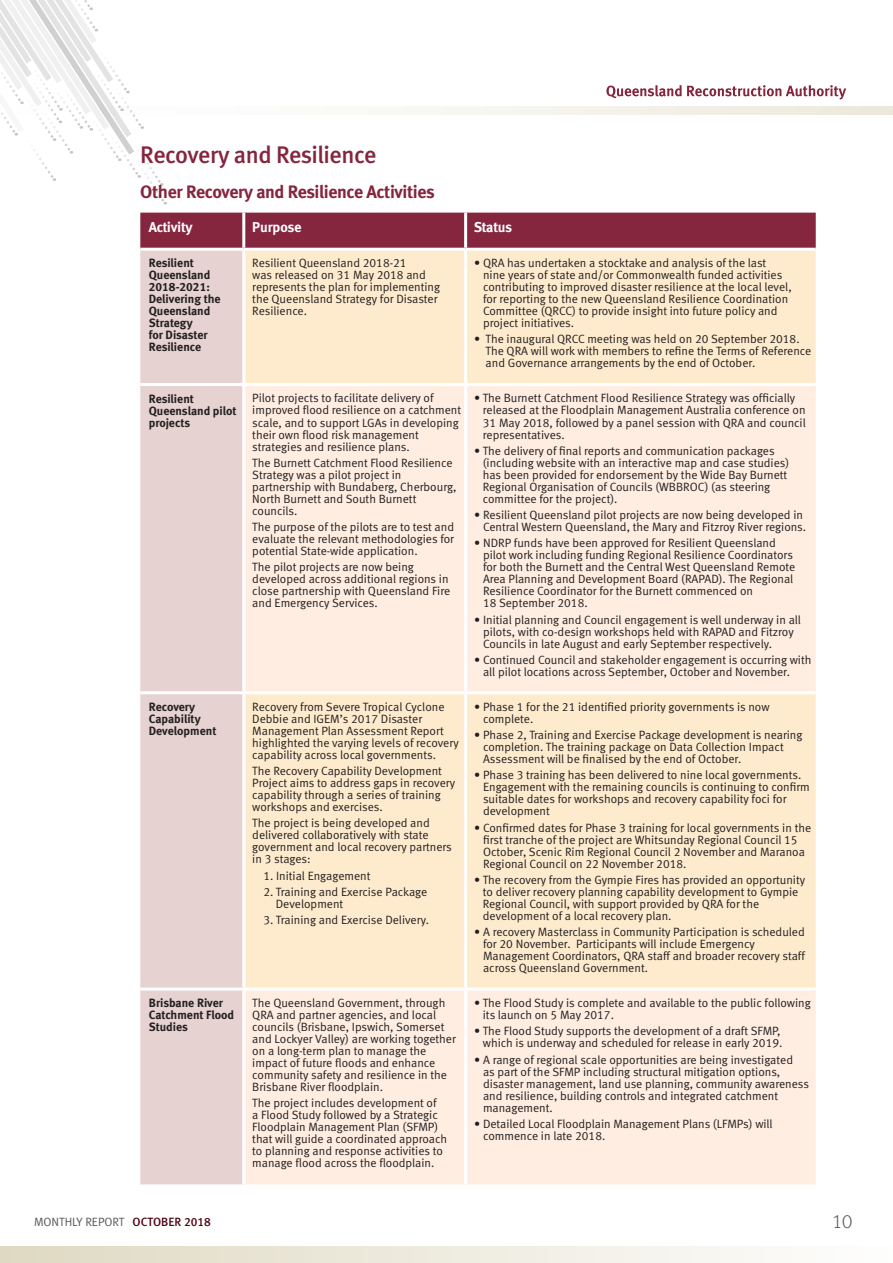
<style>
.page{position:relative;width:893px;height:1263px;background:#fff}
.page>*{position:absolute;margin:0;border:0;box-sizing:border-box;transform-origin:0 0}
.t1{font:24px "Meta Medium LF";letter-spacing:-.025em;color:#85253e}
.t2{font:19.5px "Meta Light LF";color:#57585a}
.t3{font:18px "Meta Bold LF";letter-spacing:-.02em;color:#85253e}
.T_H1{font:700 14.25px "Meta";color:#fff}
.T_B1{font:12px/12px "Meta Normal LF";color:#231f20}
.T_H2{font:12px/12px "Meta Bold LF";color:#231f20}
.t4{font:12px "Meta Normal LF";color:#57585a}
.s1{font-family:"Meta Medium LF";color:#4e0719}
</style>
<div class="page">
<div style="left:140px;top:213px;width:676px;height:35px;background:#85253e"></div>
<div style="left:140px;top:251px;width:102px;height:933px;background:#e5d2d1"></div>
<div style="left:245px;top:251px;width:571px;height:132px;background:#feebcd"></div>
<svg style="left:245px;top:386px;width:571px;height:798px;background:#feecd9"></svg>
<hr style="left:242px;top:213px;width:3px;height:35px;background:#fff">
<hr style="left:464px;top:213px;width:3px;height:35px;background:#fff">
<hr style="left:464px;top:251px;width:3px;height:132px;background:#fff">
<hr style="left:140px;top:383px;width:104px;height:3px;background:#fff">
<hr style="left:464px;top:386px;width:3px;height:305px;background:#fff">
<hr style="left:140px;top:691px;width:104px;height:3px;background:#fff">
<hr style="left:244px;top:691px;width:222px;height:3px;background:#fff">
<hr style="left:466px;top:691px;width:350px;height:3px;background:#fff">
<hr style="left:464px;top:694px;width:3px;height:293px;background:#fff">
<hr style="left:140px;top:987px;width:104px;height:3px;background:#fff">
<hr style="left:244px;top:987px;width:222px;height:3px;background:#fff">
<hr style="left:466px;top:987px;width:350px;height:3px;background:#fff">
<hr style="left:464px;top:990px;width:3px;height:194px;background:#fff">
<svg style="left:374px;top:106px;width:519px;height:9px;fill:#f3f1e9"></svg>
<div style="left:0;top:1246px;width:893px;height:17px;background:linear-gradient(to right,#dfd9c2,#fefefd)"></div>
<svg style="left:0;top:0;width:167px;height:205px"></svg>
<svg style="left:606px;top:85px;width:240px;height:15px"></svg>
<h2 class="t1" style="left:140px;top:141px;width:237px">Recovery and Resilience</h2>
<h3 class="t3" style="left:140px;top:180px;width:296px">Other Recovery and Resilience Activities</h3>
<p class="T_H1" style="left:149px;top:219px;width:45px">Activity</p>
<p class="T_H1" style="left:252px;top:219px;width:51px">Purpose</p>
<p class="T_H1" style="left:474px;top:219px;width:39px">Status</p>
<p class="T_H2" style="left:149px;top:257px;width:73px">Resilient<br>Queensland<br>2018-2021:<br>Delivering the<br>Queensland<br>Strategy<br>for Disaster<br>Resilience</p>
<p class="T_B1" style="left:252px;top:257px;width:189px">Resilient Queensland 2018-21<br>was released on 31 May 2018 and represents the plan for implementing the Queensland Strategy for Disaster<br>Resilience.</p>
<p class="T_B1" style="left:483px;top:257px;width:310px;text-indent:-9px">• QRA has undertaken a stocktake and analysis of the last nine years of state and/or Commonwealth funded activities contributing to improved disaster resilience at the local level, for reporting to the new Queensland Resilience Coordination Committee (QRCC) to provide insight into future policy and project initiatives.</p>
<p class="T_B1" style="left:486px;top:333px;width:327px;text-indent:-11px">• The inaugural QRCC meeting was held on 20 September 2018.<br>The QRA will work with members to refine the Terms of Reference and Governance arrangements by the end of October.</p>
<p class="T_H2" style="left:149px;top:392px;width:89px">Resilient<br>Queensland pilot projects</p>
<p class="T_B1" style="left:252px;top:392px;width:210px">Pilot projects to facilitate delivery of improved flood resilience on a catchment scale, and to support LGAs in developing their own flood risk management strategies and resilience plans.</p>
<p class="T_B1" style="left:252px;top:456px;width:206px">The Burnett Catchment Flood Resilience<br>Strategy was a pilot project in partnership with Bundaberg, Cherbourg,<br>North Burnett and South Burnett councils.</p>
<p class="T_B1" style="left:252px;top:521px;width:203px;text-align:justify">The purpose of the pilots are to test and evaluate the relevant methodologies for potential State-wide application.</p>
<p class="T_B1" style="left:252px;top:561px;width:199px">The pilot projects are now being developed across additional regions in close partnership with Queensland Fire and Emergency Services.</p>
<p class="T_H2" style="left:149px;top:700px;width:69px">Recovery<br>Capability<br>Development</p>
<p class="T_B1" style="left:252px;top:700px;width:208px">Recovery from Severe Tropical Cyclone Debbie and IGEM’s 2017 Disaster Management Plan Assessment Report highlighted the varying levels of recovery capability across local governments.</p>
<p class="T_B1" style="left:252px;top:765px;width:204px">The Recovery Capability Development Project aims to address gaps in recovery capability through a series of training workshops and exercises.</p>
<p class="T_B1" style="left:252px;top:817px;width:201px">The project is being developed and delivered collaboratively with state government and local recovery partners in 3 stages:</p>
<p class="T_B1" style="left:263px;top:869px;width:109px">1. Initial Engagement</p>
<p class="T_B1" style="left:276px;top:885px;width:153px;text-indent:-13px">2. Training and Exercise Package<br>Development</p>
<p class="T_B1" style="left:263px;top:914px;width:167px">3. Training and Exercise Delivery.</p>
<p class="T_H2" style="left:149px;top:997px;width:87px">Brisbane River<br>Catchment Flood<br>Studies</p>
<p class="T_B1" style="left:252px;top:997px;width:205px">The Queensland Government, through QRA and partner agencies, and local councils (Brisbane, Ipswich, Somerset and Lockyer Valley) are working together on a long-term plan to manage the impact of future floods and enhance community safety and resilience in the Brisbane River floodplain.</p>
<p class="T_B1" style="left:252px;top:1097px;width:196px">The project includes development of<br>a Flood Study followed by a Strategic Floodplain Management Plan (SFMP) that will guide a coordinated approach to planning and response activities to manage flood across the floodplain.</p>
<p class="T_B1" style="left:483px;top:392px;width:324px;text-indent:-9px">• The Burnett Catchment Flood Resilience Strategy was officially released at the Floodplain Management Australia conference on 31 May 2018, followed by a panel session with QRA and council representatives.</p>
<p class="T_B1" style="left:483px;top:444px;width:308px;text-indent:-9px">• The delivery of final reports and communication packages (including website with an interactive map and case studies) has been provided for endorsement by the Wide Bay Burnett Regional Organisation of Councils (WBBROC) (as steering committee for the project).</p>
<p class="T_B1" style="left:474px;top:509px;width:334px;text-align:right">• Resilient Queensland pilot projects are now being developed in<br>Central Western Queensland, the Mary and Fitzroy River regions.</p>
<p class="T_B1" style="left:483px;top:537px;width:314px;text-indent:-9px">• NDRP funds have been approved for Resilient Queensland pilot work including funding Regional Resilience Coordinators for both the Burnett and the Central West Queensland Remote Area Planning and Development Board (RAPAD). The Regional Resilience Coordinator for the Burnett commenced on<br>18 September 2018.</p>
<p class="T_B1" style="left:483px;top:613px;width:319px;text-indent:-9px">• Initial planning and Council engagement is well underway in all pilots, with co-design workshops held with RAPAD and Fitzroy<br>Councils in late August and early September respectively.</p>
<p class="T_B1" style="left:483px;top:653px;width:330px;text-indent:-9px">• Continued Council and stakeholder engagement is occurring with all pilot locations across September, October and November.</p>
<p class="T_B1" style="left:483px;top:700px;width:288px;text-indent:-9px">• Phase 1 for the 21 identified priority governments is now complete.</p>
<p class="T_B1" style="left:483px;top:729px;width:321px;text-indent:-9px">• Phase 2, Training and Exercise Package development is nearing completion. The training package on Data Collection Impact<br>Assessment will be finalised by the end of October.</p>
<p class="T_B1" style="left:483px;top:769px;width:328px;text-indent:-9px">• Phase 3 training has been delivered to nine local governments.<br>Engagement with the remaining councils is continuing to confirm suitable dates for workshops and recovery capability foci for development</p>
<p class="T_B1" style="left:483px;top:821px;width:330px;text-indent:-9px">• Confirmed dates for Phase 3 training for local governments in the first tranche of the project are Whitsunday Regional Council 15<br>October, Scenic Rim Regional Council 2 November and Maranoa Regional Council on 22 November 2018.</p>
<p class="T_B1" style="left:483px;top:873px;width:324px;text-indent:-9px">• The recovery from the Gympie Fires has provided an opportunity to deliver recovery planning capability development to Gympie Regional Council, with support provided by QRA for the development of a local recovery plan.</p>
<p class="T_B1" style="left:483px;top:926px;width:323px;text-indent:-9px">• A recovery Masterclass in Community Participation is scheduled for 20 November. Participants will include Emergency Management Coordinators, QRA staff and broader recovery staff across Queensland Government.</p>
<p class="T_B1" style="left:483px;top:997px;width:329px;text-indent:-9px">• The Flood Study is complete and available to the public following its launch on 5 May 2017.</p>
<p class="T_B1" style="left:474px;top:1025px;width:310px;text-align:right">• The Flood Study supports the development of a draft SFMP, which is underway and scheduled for release in early 2019.</p>
<p class="T_B1" style="left:483px;top:1053px;width:327px;text-indent:-9px">• A range of regional scale opportunities are being investigated<br>as part of the SFMP including structural mitigation options, disaster management, land use planning, community awareness and resilience, building controls and integrated catchment management.</p>
<p class="T_B1" style="left:483px;top:1117px;width:291px;text-indent:-9px">• Detailed Local Floodplain Management Plans (LFMPs) will commence in late 2018.</p>
<p class="t4" style="left:34px;top:1214px;width:178px">MONTHLY REPORT <span class="s1">OCTOBER 2018</span></p>
<h2 class="t2" style="left:833px;top:1210px;width:21px">10</h2>
</div>
